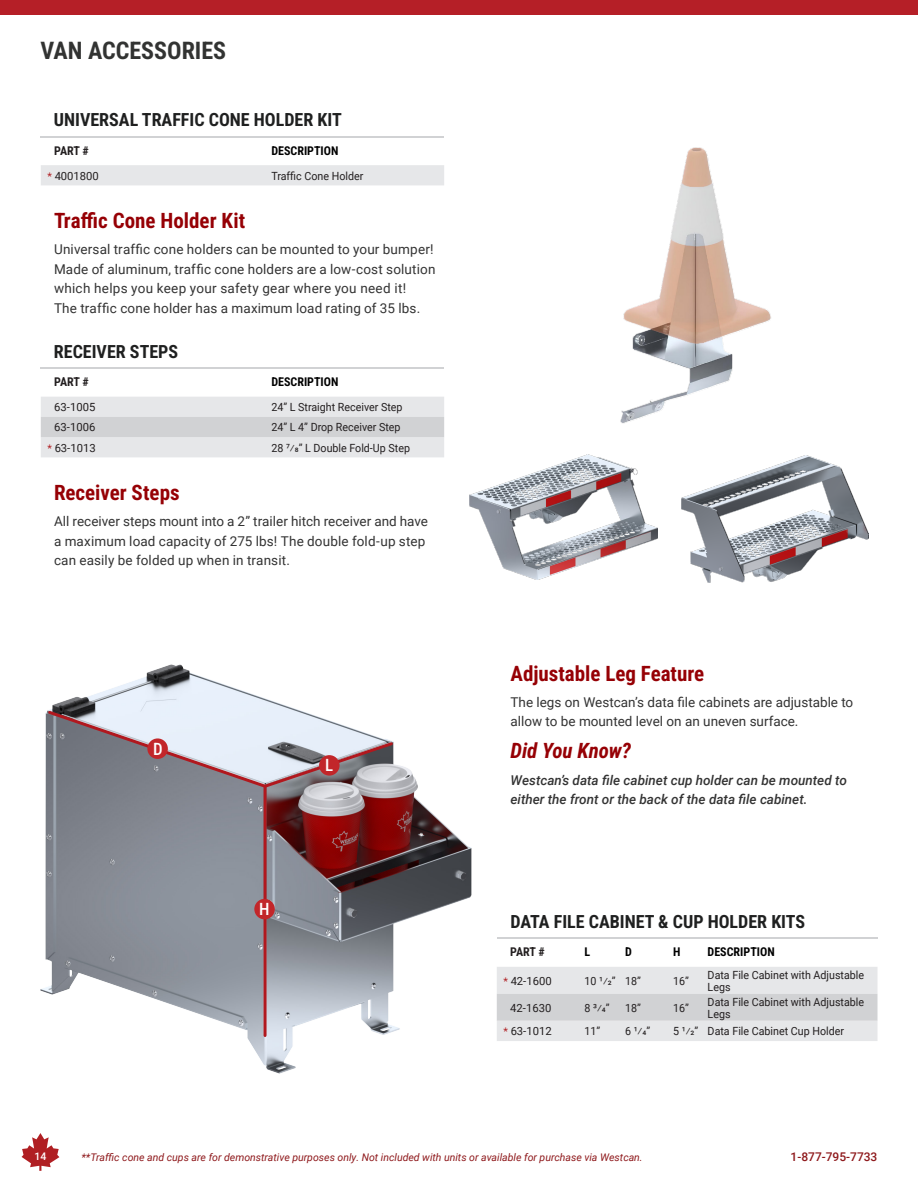
<style>
.page{position:relative;width:918px;height:1188px;background:#fff}
.page>*{position:absolute;margin:0;border:0;box-sizing:border-box;transform-origin:0 0}
.t1{font:700 24px "Roboto Condensed";color:#323332}
.t2{font:700 21px "Roboto Condensed";color:#960005}
.t3{font:italic 700 21px "Roboto Condensed";color:#960005}
.t4{font:700 18px "Roboto Condensed";color:#1f2020}
.t5{font:500 16.8px "Roboto Condensed";color:#fff}
.t6{font:13.5px/19.5px "Roboto";letter-spacing:.01em;color:#333}
.t7{font:italic 500 13.5px/19.5px "Roboto";color:#333}
.t8{font:700 12px "Roboto Condensed";color:#000}
.t9{font:700 12px "Roboto Condensed";letter-spacing:-.025em;color:#231f20}
.t10{font:500 12px "Roboto";color:#8e181b}
.t11{font:11.25px/12px "Roboto";color:#231f20;scale:.95 1}
.t12{font:11.25px "Roboto";color:#231f20}
.t13{font:italic 10.5px "Roboto";color:#8e181b}
.t14{font:500 10.5px "Roboto";color:#fff}
.s1{font-size:10.5px;color:#b01f23}
</style>
<div class="page">
<div style="left:0;top:0;width:918px;height:15px;background:#b51f27"></div>
<img style="left:620px;top:147px;width:151px;height:277px">
<div style="left:41px;top:165px;width:403px;height:20px;background:#e6e7e9"></div>
<hr style="left:41px;top:136px;width:403px;height:2px;background:#d1d2d4">
<hr style="left:497px;top:938px;width:381px;height:1px;background:#d1d2d4">
<svg style="left:497px;top:967px;width:381px;height:74px;background:#dedfe1"></svg>
<img style="left:41px;top:665px;width:431px;height:409px">
<hr style="left:264px;top:786px;width:3px;height:250px;background:#b1181e">
<svg style="left:46px;top:709px;width:349px;height:81px;background:#b4b4bd"></svg>
<div style="left:254px;top:899px;width:21px;height:20px;background:#c2262a;border-radius:50%"></div>
<div style="left:319px;top:755px;width:21px;height:21px;background:#c2262a;border-radius:50%"></div>
<div style="left:147px;top:738px;width:21px;height:21px;background:#c2262a;border-radius:50%"></div>
<svg style="left:41px;top:397px;width:403px;height:60px;background:#dedfe1"></svg>
<hr style="left:41px;top:367px;width:403px;height:2px;background:#d1d2d4">
<img style="left:470px;top:455px;width:188px;height:124px">
<img style="left:682px;top:456px;width:186px;height:126px">
<svg style="left:22px;top:1133px;width:37px;height:38px"></svg>
<p class="t1" style="left:40px;top:33px;width:187px">VAN ACCESSORIES</p>
<p class="t4" style="left:54px;top:107px;width:289px">UNIVERSAL TRAFFIC CONE HOLDER KIT</p>
<p class="t9" style="left:54px;top:142px;width:36px">PART #</p>
<p class="t8" style="left:271px;top:142px;width:69px">DESCRIPTION</p>
<p class="t12" style="left:48px;top:168px;width:53px"><span class="s1">*</span> 4001800</p>
<p class="t11" style="left:271px;top:169px;width:98px">Traffic Cone Holder</p>
<p class="t2" style="left:54px;top:206px;width:193px">Traffic Cone Holder Kit</p>
<p class="t6" style="left:54px;top:239px;width:383px">Universal traffic cone holders can be mounted to your bumper!<br>Made of aluminum, traffic cone holders are a low-cost solution which helps you keep your safety gear where you need it!<br>The traffic cone holder has a maximum load rating of 35 lbs.</p>
<p class="t4" style="left:54px;top:339px;width:126px">RECEIVER STEPS</p>
<p class="t9" style="left:54px;top:373px;width:36px">PART #</p>
<p class="t8" style="left:271px;top:373px;width:69px">DESCRIPTION</p>
<p class="t12" style="left:54px;top:399px;width:43px">63-1005</p>
<p class="t11" style="left:271px;top:401px;width:140px">24” L Straight Receiver Step</p>
<p class="t12" style="left:54px;top:420px;width:43px">63-1006</p>
<p class="t11" style="left:271px;top:421px;width:138px">24” L 4” Drop Receiver Step</p>
<p class="t12" style="left:48px;top:440px;width:50px"><span class="s1">*</span> 63-1013</p>
<p class="t11" style="left:271px;top:441px;width:147px">28 7/8” L Double Fold-Up Step</p>
<p class="t2" style="left:54px;top:478px;width:127px">Receiver Steps</p>
<p class="t6" style="left:54px;top:511px;width:375px">All receiver steps mount into a 2” trailer hitch receiver and have a maximum load capacity of 275 lbs! The double fold-up step can easily be folded up when in transit.</p>
<p class="t5" style="left:153px;top:737px;width:11px">D</p>
<p class="t5" style="left:259px;top:897px;width:12px">H</p>
<p class="t5" style="left:325px;top:753px;width:10px">L</p>
<p class="t2" style="left:511px;top:658px;width:195px">Adjustable Leg Feature</p>
<p class="t6" style="left:511px;top:692px;width:344px">The legs on Westcan’s data file cabinets are adjustable to allow to be mounted level on an uneven surface.</p>
<p class="t3" style="left:511px;top:736px;width:122px">Did You Know?</p>
<p class="t7" style="left:511px;top:770px;width:338px">Westcan’s data file cabinet cup holder can be mounted to either the front or the back of the data file cabinet.</p>
<p class="t4" style="left:511px;top:909px;width:296px">DATA FILE CABINET &amp; CUP HOLDER KITS</p>
<p class="t9" style="left:510px;top:944px;width:36px">PART #</p>
<p class="t8" style="left:585px;top:944px;width:7px">L</p>
<p class="t8" style="left:625px;top:944px;width:8px">D</p>
<p class="t8" style="left:673px;top:944px;width:9px">H</p>
<p class="t8" style="left:708px;top:944px;width:69px">DESCRIPTION</p>
<p class="t12" style="left:504px;top:973px;width:50px"><span class="s1">*</span> 42-1600</p>
<p class="t11" style="left:585px;top:974px;width:34px">10 1/2”</p>
<p class="t11" style="left:625px;top:974px;width:18px">18”</p>
<p class="t11" style="left:673px;top:974px;width:18px">16”</p>
<p class="t11" style="left:708px;top:968px;width:166px">Data File Cabinet with Adjustable<br>Legs</p>
<p class="t12" style="left:510px;top:1000px;width:43px">42-1630</p>
<p class="t11" style="left:585px;top:1001px;width:28px">8 3/4”</p>
<p class="t11" style="left:625px;top:1001px;width:18px">18”</p>
<p class="t11" style="left:673px;top:1001px;width:18px">16”</p>
<p class="t11" style="left:708px;top:995px;width:166px">Data File Cabinet with Adjustable<br>Legs</p>
<p class="t12" style="left:504px;top:1023px;width:50px"><span class="s1">*</span> 63-1012</p>
<p class="t11" style="left:585px;top:1025px;width:18px">11”</p>
<p class="t11" style="left:625px;top:1025px;width:28px">6 1/4”</p>
<p class="t11" style="left:673px;top:1025px;width:28px">5 1/2”</p>
<p class="t11" style="left:708px;top:1025px;width:145px">Data File Cabinet Cup Holder</p>
<p class="t14" style="left:35px;top:1149px;width:13px">14</p>
<p class="t13" style="left:82px;top:1150px;width:563px">**Traffic cone and cups are for demonstrative purposes only. Not included with units or available for purchase via Westcan.</p>
<p class="t10" style="left:791px;top:1148px;width:88px">1-877-795-7733</p>
</div>
